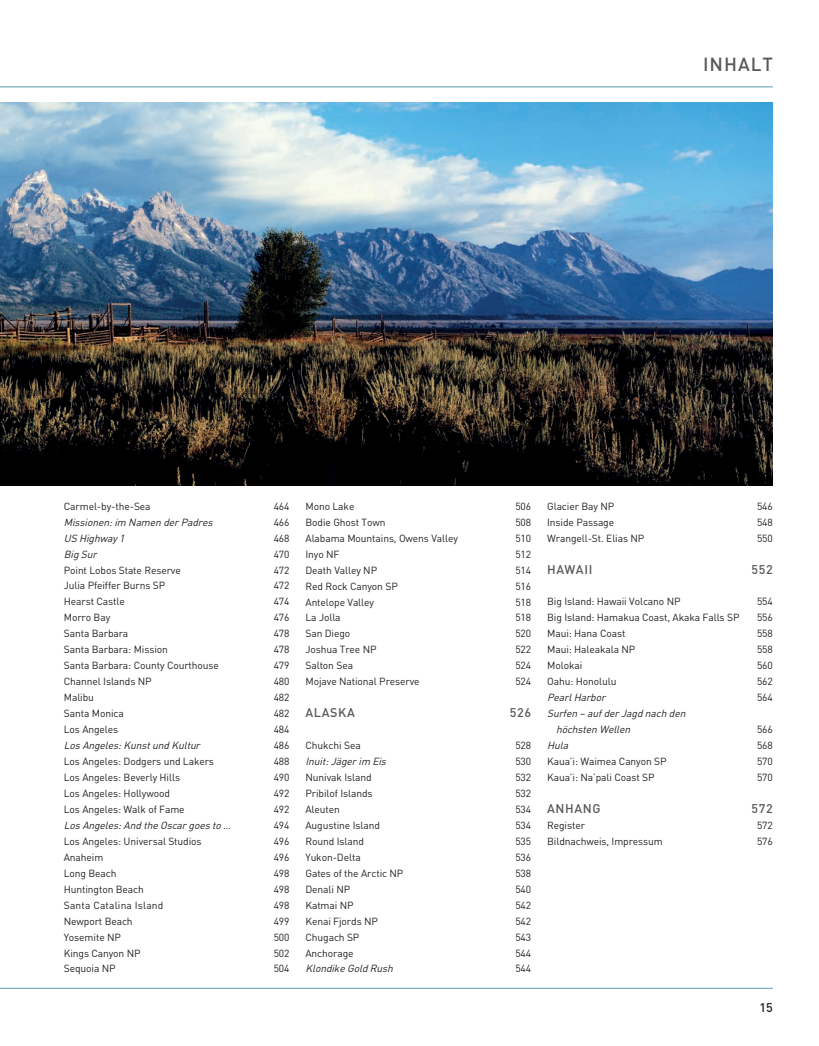
<style>
.page{position:relative;width:819px;height:1046px;background:#fff}
.page>*{position:absolute;margin:0;border:0;box-sizing:border-box;transform-origin:0 0}
.t1{font:500 18.75px "DIN";letter-spacing:.05em;color:#57585a}
.t2{font:500 12.5px "DIN";letter-spacing:.05em;color:#57585a}
.t3{font:500 12.5px "DIN";color:#231f20}
.t4{font:10.25px "DIN";letter-spacing:-.01em;color:#231f20}
.t5{font:italic 10.25px/16px "DIN";color:#231f20}
.t6{font:10.25px "DIN";letter-spacing:.015em;color:#231f20}
</style>
<div class="page">
<hr style="left:0;top:987px;width:772px;height:1px;background:#7caec6">
<hr style="left:0;top:86px;width:772px;height:1px;background:#7caec6">
<img style="left:0;top:103px;width:772px;height:382px">
<p class="t1" style="left:703px;top:53px;width:71px">INHALT</p>
<p class="t4" style="left:64px;top:502px;width:88px">Carmel-by-the-Sea</p>
<p class="t4" style="left:274px;top:502px;width:17px">464</p>
<p class="t5" style="left:64px;top:515px;width:152px">Missionen:im Namen derPadres</p>
<p class="t4" style="left:274px;top:518px;width:17px">466</p>
<p class="t5" style="left:64px;top:531px;width:65px">US Highway 1</p>
<p class="t4" style="left:274px;top:534px;width:17px">468</p>
<p class="t5" style="left:64px;top:547px;width:37px">Big Sur</p>
<p class="t4" style="left:274px;top:550px;width:17px">470</p>
<p class="t4" style="left:64px;top:566px;width:118px">Point Lobos State Reserve</p>
<p class="t4" style="left:274px;top:566px;width:17px">472</p>
<p class="t4" style="left:64px;top:582px;width:103px">Julia Pfeiffer Burns SP</p>
<p class="t4" style="left:274px;top:582px;width:17px">472</p>
<p class="t4" style="left:64px;top:598px;width:62px">Hearst Castle</p>
<p class="t4" style="left:274px;top:598px;width:17px">474</p>
<p class="t4" style="left:64px;top:614px;width:48px">Morro Bay</p>
<p class="t4" style="left:274px;top:614px;width:17px">476</p>
<p class="t4" style="left:64px;top:630px;width:66px">Santa Barbara</p>
<p class="t4" style="left:274px;top:630px;width:17px">478</p>
<p class="t4" style="left:64px;top:646px;width:106px">Santa Barbara: Mission</p>
<p class="t4" style="left:274px;top:646px;width:17px">478</p>
<p class="t4" style="left:64px;top:661px;width:157px">Santa Barbara: County Courthouse</p>
<p class="t4" style="left:274px;top:661px;width:17px">479</p>
<p class="t4" style="left:64px;top:677px;width:89px">Channel Islands NP</p>
<p class="t4" style="left:274px;top:677px;width:17px">480</p>
<p class="t4" style="left:64px;top:693px;width:32px">Malibu</p>
<p class="t4" style="left:274px;top:693px;width:17px">482</p>
<p class="t4" style="left:64px;top:709px;width:61px">Santa Monica</p>
<p class="t4" style="left:274px;top:709px;width:17px">482</p>
<p class="t4" style="left:64px;top:725px;width:56px">Los Angeles</p>
<p class="t4" style="left:274px;top:725px;width:17px">484</p>
<p class="t5" style="left:64px;top:738px;width:140px">Los Angeles:Kunstund Kultur</p>
<p class="t4" style="left:274px;top:741px;width:17px">486</p>
<p class="t4" style="left:64px;top:757px;width:152px">Los Angeles: Dodgers und Lakers</p>
<p class="t4" style="left:274px;top:757px;width:17px">488</p>
<p class="t4" style="left:64px;top:773px;width:118px">Los Angeles: Beverly Hills</p>
<p class="t4" style="left:274px;top:773px;width:17px">490</p>
<p class="t4" style="left:64px;top:789px;width:108px">Los Angeles: Hollywood</p>
<p class="t4" style="left:274px;top:789px;width:17px">492</p>
<p class="t4" style="left:64px;top:805px;width:122px">Los Angeles: Walk of Fame</p>
<p class="t4" style="left:274px;top:805px;width:17px">492</p>
<p class="t5" style="left:64px;top:818px;width:171px">Los Angeles:And the Oscargoes to …</p>
<p class="t4" style="left:274px;top:821px;width:17px">494</p>
<p class="t4" style="left:64px;top:837px;width:139px">Los Angeles: Universal Studios</p>
<p class="t4" style="left:274px;top:837px;width:17px">496</p>
<p class="t4" style="left:64px;top:853px;width:41px">Anaheim</p>
<p class="t4" style="left:274px;top:853px;width:17px">496</p>
<p class="t4" style="left:64px;top:869px;width:54px">Long Beach</p>
<p class="t4" style="left:274px;top:869px;width:17px">498</p>
<p class="t4" style="left:64px;top:885px;width:82px">Huntington Beach</p>
<p class="t4" style="left:274px;top:885px;width:17px">498</p>
<p class="t6" style="left:64px;top:901px;width:101px">Santa Catalina Island</p>
<p class="t4" style="left:274px;top:901px;width:17px">498</p>
<p class="t4" style="left:64px;top:917px;width:70px">Newport Beach</p>
<p class="t4" style="left:274px;top:917px;width:17px">499</p>
<p class="t4" style="left:64px;top:933px;width:59px">Yosemite NP</p>
<p class="t4" style="left:274px;top:933px;width:17px">500</p>
<p class="t4" style="left:64px;top:948px;width:78px">Kings Canyon NP</p>
<p class="t4" style="left:274px;top:948px;width:17px">502</p>
<p class="t4" style="left:64px;top:964px;width:53px">Sequoia NP</p>
<p class="t4" style="left:274px;top:964px;width:17px">504</p>
<p class="t4" style="left:305px;top:502px;width:50px">Mono Lake</p>
<p class="t4" style="left:515px;top:502px;width:17px">506</p>
<p class="t4" style="left:305px;top:518px;width:82px">Bodie Ghost Town</p>
<p class="t4" style="left:515px;top:518px;width:17px">508</p>
<p class="t4" style="left:305px;top:534px;width:154px">Alabama Mountains, Owens Valley</p>
<p class="t4" style="left:515px;top:534px;width:17px">510</p>
<p class="t4" style="left:305px;top:550px;width:36px">Inyo NF</p>
<p class="t4" style="left:515px;top:550px;width:17px">512</p>
<p class="t4" style="left:305px;top:566px;width:73px">Death Valley NP</p>
<p class="t4" style="left:515px;top:566px;width:17px">514</p>
<p class="t4" style="left:305px;top:582px;width:94px">Red Rock Canyon SP</p>
<p class="t4" style="left:515px;top:582px;width:17px">516</p>
<p class="t4" style="left:305px;top:598px;width:70px">Antelope Valley</p>
<p class="t4" style="left:515px;top:598px;width:17px">518</p>
<p class="t4" style="left:305px;top:614px;width:37px">La Jolla</p>
<p class="t4" style="left:515px;top:614px;width:17px">518</p>
<p class="t4" style="left:305px;top:630px;width:46px">San Diego</p>
<p class="t4" style="left:515px;top:630px;width:17px">520</p>
<p class="t4" style="left:305px;top:646px;width:73px">Joshua Tree NP</p>
<p class="t4" style="left:515px;top:646px;width:17px">522</p>
<p class="t4" style="left:305px;top:662px;width:49px">Salton Sea</p>
<p class="t4" style="left:515px;top:662px;width:17px">524</p>
<p class="t4" style="left:305px;top:677px;width:116px">Mojave National Preserve</p>
<p class="t4" style="left:515px;top:677px;width:17px">524</p>
<p class="t2" style="left:305px;top:705px;width:51px">ALASKA</p>
<p class="t2" style="left:510px;top:705px;width:23px">526</p>
<p class="t4" style="left:305px;top:741px;width:57px">Chukchi Sea</p>
<p class="t4" style="left:515px;top:741px;width:17px">528</p>
<p class="t5" style="left:305px;top:754px;width:84px">Inuit:Jägerim Eis</p>
<p class="t4" style="left:515px;top:757px;width:17px">530</p>
<p class="t4" style="left:305px;top:773px;width:68px">Nunivak Island</p>
<p class="t4" style="left:515px;top:773px;width:17px">532</p>
<p class="t4" style="left:305px;top:789px;width:69px">Pribilof Islands</p>
<p class="t4" style="left:515px;top:789px;width:17px">532</p>
<p class="t4" style="left:305px;top:805px;width:36px">Aleuten</p>
<p class="t4" style="left:515px;top:805px;width:17px">534</p>
<p class="t4" style="left:305px;top:821px;width:76px">Augustine Island</p>
<p class="t4" style="left:515px;top:821px;width:17px">534</p>
<p class="t4" style="left:305px;top:837px;width:60px">Round Island</p>
<p class="t4" style="left:515px;top:837px;width:17px">535</p>
<p class="t4" style="left:305px;top:853px;width:57px">Yukon-Delta</p>
<p class="t4" style="left:515px;top:853px;width:17px">536</p>
<p class="t4" style="left:305px;top:869px;width:99px">Gates of the Arctic NP</p>
<p class="t4" style="left:515px;top:869px;width:17px">538</p>
<p class="t4" style="left:305px;top:885px;width:46px">Denali NP</p>
<p class="t4" style="left:515px;top:885px;width:17px">540</p>
<p class="t4" style="left:305px;top:901px;width:50px">Katmai NP</p>
<p class="t4" style="left:515px;top:901px;width:17px">542</p>
<p class="t4" style="left:305px;top:917px;width:74px">Kenai Fjords NP</p>
<p class="t4" style="left:515px;top:917px;width:17px">542</p>
<p class="t4" style="left:305px;top:933px;width:55px">Chugach SP</p>
<p class="t4" style="left:515px;top:933px;width:17px">543</p>
<p class="t4" style="left:305px;top:948px;width:50px">Anchorage</p>
<p class="t4" style="left:515px;top:948px;width:17px">544</p>
<p class="t5" style="left:305px;top:961px;width:91px">Klondike Gold Rush</p>
<p class="t4" style="left:515px;top:964px;width:17px">544</p>
<p class="t4" style="left:547px;top:502px;width:69px">Glacier Bay NP</p>
<p class="t4" style="left:757px;top:502px;width:17px">546</p>
<p class="t4" style="left:547px;top:518px;width:68px">Inside Passage</p>
<p class="t4" style="left:757px;top:518px;width:17px">548</p>
<p class="t4" style="left:547px;top:534px;width:99px">Wrangell-St. Elias NP</p>
<p class="t4" style="left:757px;top:534px;width:17px">550</p>
<p class="t2" style="left:547px;top:562px;width:47px">HAWAII</p>
<p class="t2" style="left:751px;top:562px;width:23px">552</p>
<p class="t4" style="left:547px;top:598px;width:135px">Big Island: Hawaii Volcano NP</p>
<p class="t4" style="left:757px;top:598px;width:17px">554</p>
<p class="t4" style="left:547px;top:614px;width:194px">Big Island: Hamakua Coast, Akaka Falls SP</p>
<p class="t4" style="left:757px;top:614px;width:17px">556</p>
<p class="t4" style="left:547px;top:630px;width:80px">Maui: Hana Coast</p>
<p class="t4" style="left:757px;top:630px;width:17px">558</p>
<p class="t4" style="left:547px;top:645px;width:90px">Maui: Haleakala NP</p>
<p class="t4" style="left:757px;top:645px;width:17px">558</p>
<p class="t4" style="left:547px;top:661px;width:37px">Molokai</p>
<p class="t4" style="left:757px;top:661px;width:17px">560</p>
<p class="t4" style="left:547px;top:677px;width:71px">Oahu: Honolulu</p>
<p class="t4" style="left:757px;top:677px;width:17px">562</p>
<p class="t5" style="left:547px;top:690px;width:62px">PearlHarbor</p>
<p class="t4" style="left:757px;top:693px;width:17px">564</p>
<p class="t5" style="left:556px;top:706px;width:133px;text-indent:-9px">Surfen – aufderJagd nach den höchsten Wellen</p>
<p class="t4" style="left:757px;top:725px;width:17px">566</p>
<p class="t5" style="left:547px;top:738px;width:25px">Hula</p>
<p class="t4" style="left:757px;top:741px;width:17px">568</p>
<p class="t4" style="left:547px;top:757px;width:121px">Kaua’i: Waimea Canyon SP</p>
<p class="t4" style="left:757px;top:757px;width:17px">570</p>
<p class="t4" style="left:547px;top:773px;width:109px">Kaua’i: Na’pali Coast SP</p>
<p class="t4" style="left:757px;top:773px;width:17px">570</p>
<p class="t2" style="left:547px;top:801px;width:55px">ANHANG</p>
<p class="t2" style="left:751px;top:801px;width:23px">572</p>
<p class="t4" style="left:547px;top:821px;width:39px">Register</p>
<p class="t4" style="left:757px;top:821px;width:17px">572</p>
<p class="t4" style="left:547px;top:837px;width:117px">Bildnachweis, Impressum</p>
<p class="t4" style="left:757px;top:837px;width:17px">576</p>
<p class="t3" style="left:759px;top:1000px;width:15px">15</p>
</div>
